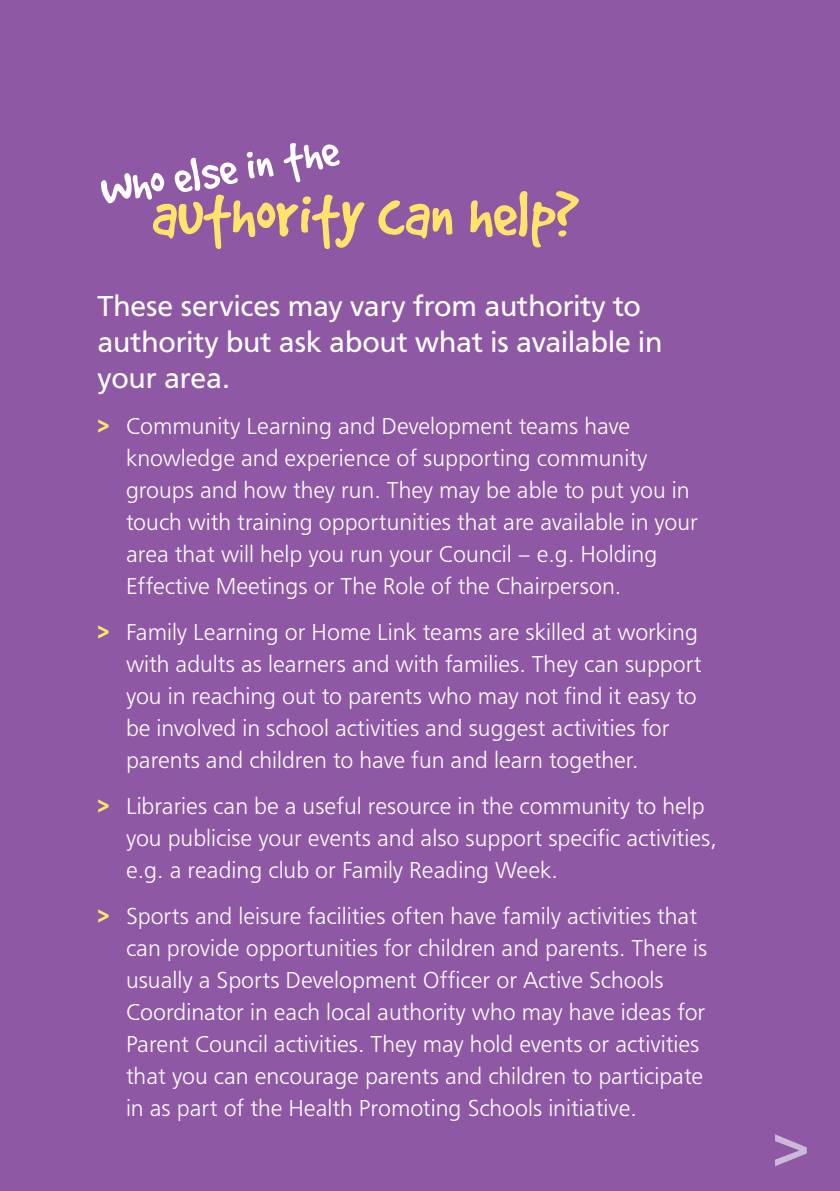
<style>
.page{position:relative;width:840px;height:1191px;background:#fff}
.page>*{position:absolute;margin:0;border:0;box-sizing:border-box;transform-origin:0 0}
.t1{font:71.2px "Good Dog Plain";color:#ffe46c}
.t2{font:52px "Good Dog Plain";color:#fff}
.t3{font:30px/36px "Frutus T";color:#fff}
.t4{font:300 24px/32px "Frutus T";color:#fff}
.s1{font-weight:700;color:#ffe46c}
</style>
<div class="page">
<div style="left:0;top:0;width:839px;height:1191px;background:#8e58a4"></div>
<svg style="left:775px;top:1134px;width:31px;height:32px"></svg>
<p class="t2" style="left:96px;top:166px;width:242px;rotate:-10deg">Who else in the</p>
<p class="t1" style="left:151px;top:180px;width:428px">authority can help?</p>
<p class="t3" style="left:98px;top:287px;width:566px">These services may vary from authority to authority but ask about what is available in your area.</p>
<p class="t4" style="left:126px;top:409px;width:573px;text-indent:-28px"><span class="s1">&gt;</span> Community Learning and Development teams have knowledge and experience of supporting community groups and how they run. They may be able to put you in touch with training opportunities that are available in your area that will help you run your Council – e.g. Holding Effective Meetings or The Role of the Chairperson.</p>
<p class="t4" style="left:126px;top:615px;width:577px;text-indent:-28px"><span class="s1">&gt;</span> Family Learning or Home Link teams are skilled at working with adults as learners and with families. They can support you in reaching out to parents who may not find it easy to be involved in school activities and suggest activities for parents and children to have fun and learn together.</p>
<p class="t4" style="left:126px;top:790px;width:592px;text-indent:-28px"><span class="s1">&gt;</span> Libraries can be a useful resource in the community to help you publicise your events and also support specific activities, e.g. a reading club or Family Reading Week.</p>
<p class="t4" style="left:126px;top:900px;width:582px;text-indent:-28px"><span class="s1">&gt;</span> Sports and leisure facilities often have family activities that can provide opportunities for children and parents. There is usually a Sports Development Officer or Active Schools Coordinator in each local authority who may have ideas for Parent Council activities. They may hold events or activities that you can encourage parents and children to participate in as part of the Health Promoting Schools initiative.</p>
</div>
